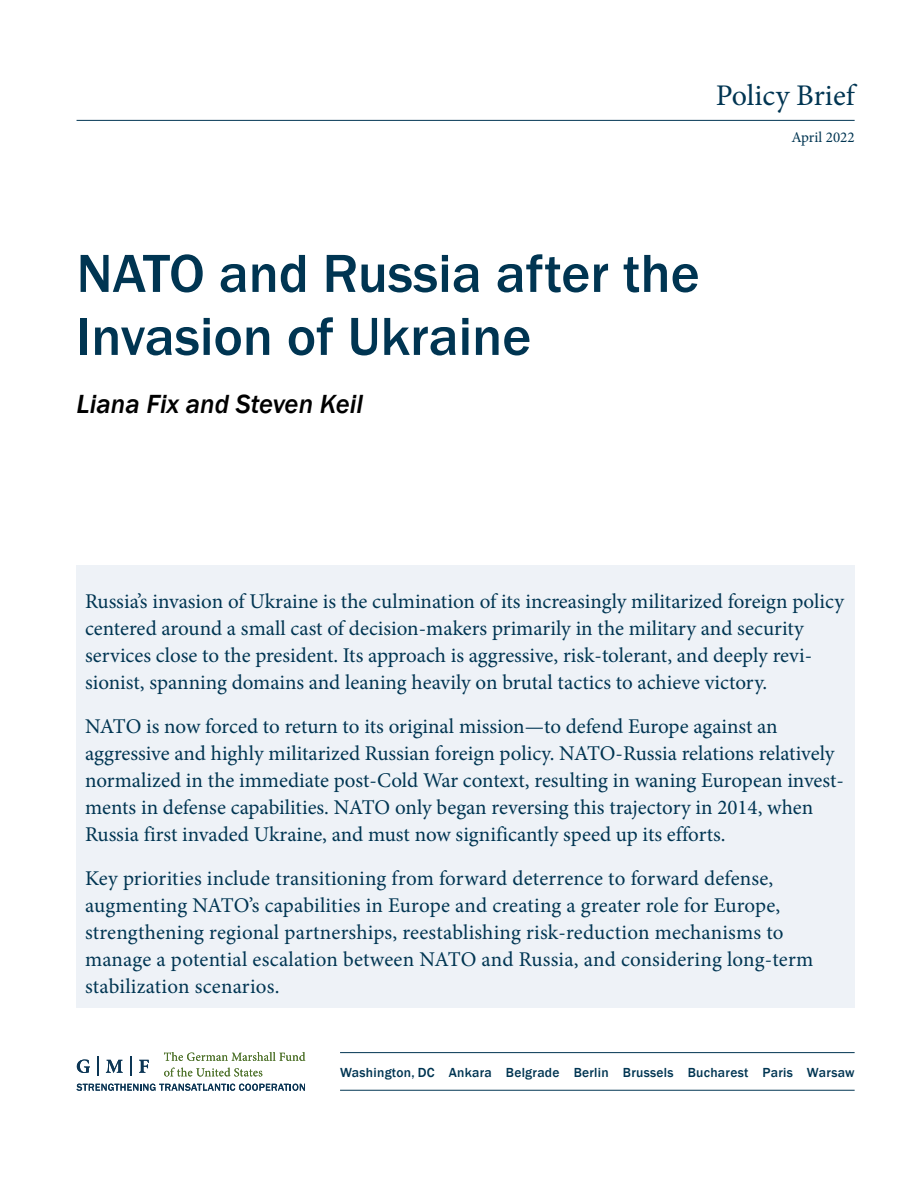
<style>
.page{position:relative;width:918px;height:1188px;background:#fff}
.page>*{position:absolute;margin:0;border:0;box-sizing:border-box;transform-origin:0 0}
.t1{font:500 55.5px/63px "Franklin Gothic";color:#003552}
.t2{font:30px "Minion Pro";color:#003552}
.t3{font:italic 500 27px "Franklin Gothic";color:#000}
.t4{font:21px/27px "Minion Pro";color:#003552}
.t5{font:15px "Minion Pro";color:#003552}
.t6{font:500 13.5px "Franklin Gothic";letter-spacing:.02em;color:#003552}
</style>
<div class="page">
<hr style="left:77px;top:120px;width:778px;height:1px;background:#003552">
<hr style="left:340px;top:1052px;width:515px;height:1px;background:#003552">
<hr style="left:340px;top:1090px;width:515px;height:1px;background:#003552">
<div style="left:77px;top:566px;width:778px;height:442px;background:#eef2f7"></div>
<svg style="left:77px;top:1060px;width:13px;height:13px"></svg>
<svg style="left:97px;top:1057px;width:2px;height:19px"></svg>
<svg style="left:106px;top:1060px;width:17px;height:13px"></svg>
<svg style="left:130px;top:1057px;width:1px;height:19px"></svg>
<svg style="left:139px;top:1060px;width:10px;height:13px"></svg>
<svg style="left:164px;top:1052px;width:141px;height:9px"></svg>
<svg style="left:164px;top:1068px;width:98px;height:8px"></svg>
<svg style="left:77px;top:1084px;width:228px;height:7px"></svg>
<h2 class="t2" style="left:716px;top:75px;width:140px">Policy Brief</h2>
<h1 class="t1" style="left:77px;top:243px;width:625px">NATO and Russia after the<br>Invasion of Ukraine</h1>
<p class="t3" style="left:77px;top:387px;width:288px">Liana Fix and Steven Keil</p>
<p class="t5" style="left:791px;top:127px;width:65px">April 2022</p>
<p class="t4" style="left:85px;top:588px;width:760px">Russia’s invasion of Ukraine is the culmination of its increasingly militarized foreign policy centered around a small cast of decision-makers primarily in the military and security services close to the president. Its approach is aggressive, risk-tolerant, and deeply revi&shy;sionist, spanning domains and leaning heavily on brutal tactics to achieve victory.</p>
<p class="t4" style="left:85px;top:713px;width:760px">NATO is now forced to return to its original mission—to defend Europe against an aggressive and highly militarized Russian foreign policy. NATO-Russia relations relatively normalized in the immediate post-Cold War context, resulting in waning European invest&shy;ments in defense capabilities. NATO only began reversing this trajectory in 2014, when Russia first invaded Ukraine, and must now significantly speed up its efforts.</p>
<p class="t4" style="left:85px;top:865px;width:730px">Key priorities include transitioning from forward deterrence to forward defense, augmenting NATO’s capabilities in Europe and creating a greater role for Europe, strengthening regional partnerships, reestablishing risk-reduction mechanisms to manage a potential escalation between NATO and Russia, and considering long-term stabilization scenarios.</p>
<p class="t6" style="left:340px;top:1064px;width:516px">Washington, DC Ankara Belgrade Berlin Brussels Bucharest Paris Warsaw</p>
</div>
